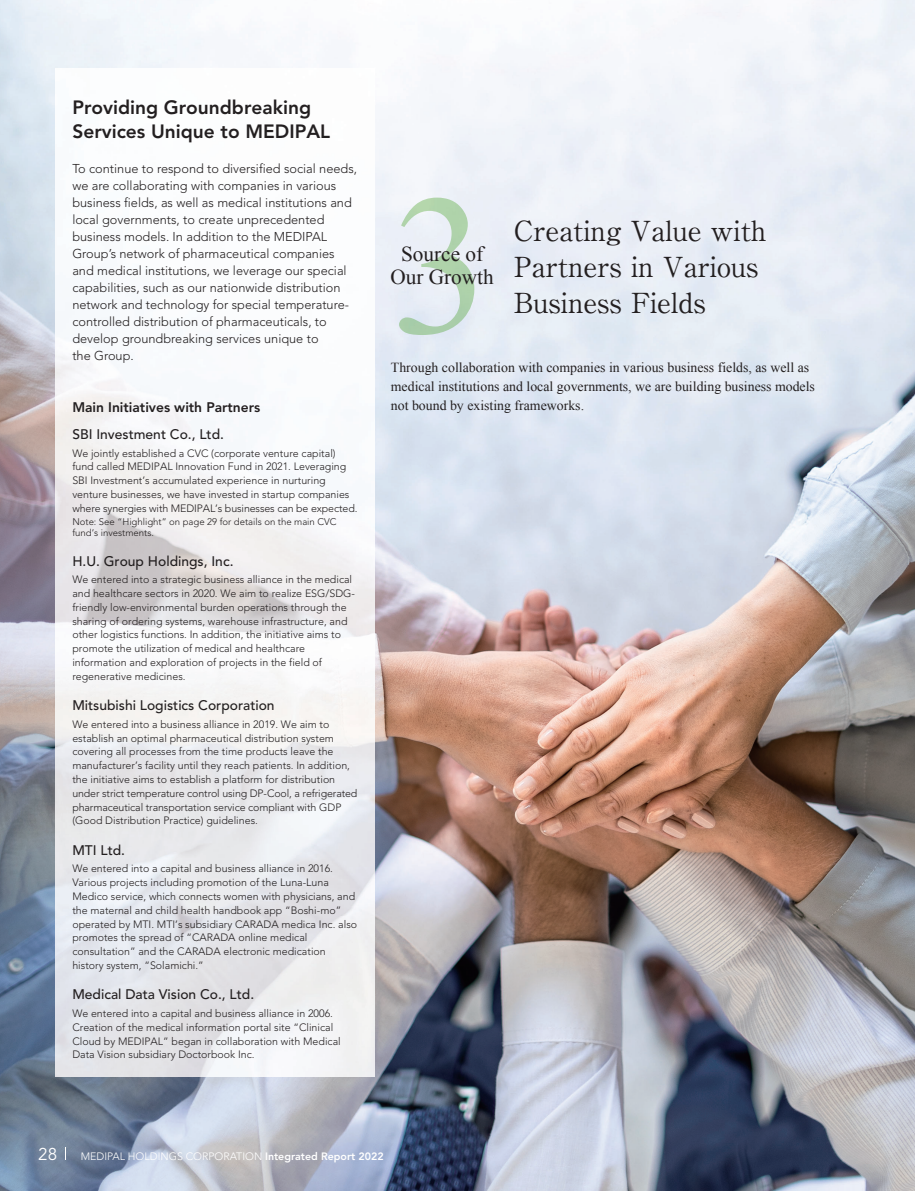
<style>
.page{position:relative;width:915px;height:1191px;background:#fff}
.page>*{position:absolute;margin:0;border:0;box-sizing:border-box;transform-origin:0 0}
.t1{font:27.6px/36.2px "A1 Mincho Std Bold 90 pv RKSJ H";color:#231f20}
.t2{font:21.3px/23.4px "Times New Roman";color:#231f20;text-align:center}
.t3{font:800 19.2px/24.5px "Avenir LT Std";color:#231f20}
.t4{font:16.95px "Avenir LT Std";color:#fff}
.t5{font:13.8px/19.2px "Times New Roman";color:#231f20}
.t6{font:500 13.8px "Avenir LT Std";color:#231f20}
.t7{font:800 13.8px "Avenir LT Std";color:#231f20}
.t8{font:300 12.75px/17px "Avenir LT Std";color:#231f20}
.t9{font:300 10.65px/13.8px "Avenir LT Std";color:#231f20}
.t10{font:300 10.65px "Avenir LT Std";color:#fff}
.t11{font:300 9.6px/11.7px "Avenir LT Std";color:#231f20}
.s1{font-weight:800}
</style>
<div class="page">
<img style="left:0;top:0;width:914px;height:1190px">
<img style="left:399px;top:198px;width:75px;height:137px">
<img style="left:55px;top:68px;width:319px;height:1008px">
<svg style="left:65px;top:1147px;width:1px;height:13px"></svg>
<h3 class="t3" style="left:72px;top:96px;width:259px">Providing Groundbreaking<br>Services Unique to MEDIPAL</h3>
<p class="t8" style="left:72px;top:161px;width:286px">To continue to respond to diversified social needs, we are collaborating with companies in various business fields, as well as medical institutions and local governments, to create unprecedented business models. In addition to the MEDIPAL Group’s network of pharmaceutical companies and medical institutions, we leverage our special capabilities, such as our nationwide distribution network and technology for special temperature&shy;controlled distribution of pharmaceuticals, to develop groundbreaking services unique to<br>the Group.</p>
<p class="t7" style="left:72px;top:401px;width:189px">Main Initiatives with Partners</p>
<p class="t6" style="left:72px;top:427px;width:153px">SBI Investment Co., Ltd.</p>
<p class="t9" style="left:72px;top:446px;width:286px">We jointly established a CVC (corporate venture capital) fund called MEDIPAL Innovation Fund in 2021. Leveraging SBI Investment’s accumulated experience in nurturing venture businesses, we have invested in startup companies where synergies with MEDIPAL’s businesses can be expected.</p>
<p class="t11" style="left:72px;top:516px;width:266px">Note: See “Highlight” on page 29 for details on the main CVC fund’s investments.</p>
<p class="t6" style="left:72px;top:554px;width:163px">H.U. Group Holdings, Inc.</p>
<p class="t9" style="left:72px;top:573px;width:284px">We entered into a strategic business alliance in the medical and healthcare sectors in 2020. We aim to realize ESG/SDG&shy;friendly low-environmental burden operations through the sharing of ordering systems, warehouse infrastructure, and other logistics functions. In addition, the initiative aims to promote the utilization of medical and healthcare information and exploration of projects in the field of regenerative medicines.</p>
<p class="t6" style="left:72px;top:698px;width:204px">Mitsubishi Logistics Corporation</p>
<p class="t9" style="left:72px;top:717px;width:286px">We entered into a business alliance in 2019. We aim to establish an optimal pharmaceutical distribution system covering all processes from the time products leave the manufacturer’s facility until they reach patients. In addition, the initiative aims to establish a platform for distribution under strict temperature control using DP-Cool, a refrigerated pharmaceutical transportation service compliant with GDP (Good Distribution Practice) guidelines.</p>
<p class="t6" style="left:72px;top:843px;width:54px">MTI Ltd.</p>
<p class="t9" style="left:72px;top:862px;width:286px">We entered into a capital and business alliance in 2016.<br>Various projects including promotion of the Luna-Luna Medico service, which connects women with physicians, and the maternal and child health handbook app “Boshi-mo” operated by MTI. MTI’s subsidiary CARADA medica Inc. also promotes the spread of “CARADA online medical consultation” and the CARADA electronic medication history system, “Solamichi.”</p>
<p class="t6" style="left:72px;top:988px;width:183px">Medical Data Vision Co., Ltd.</p>
<p class="t9" style="left:72px;top:1007px;width:270px">We entered into a capital and business alliance in 2006.<br>Creation of the medical information portal site “Clinical Cloud by MEDIPAL” began in collaboration with Medical Data Vision subsidiary Doctorbook Inc.</p>
<h2 class="t2" style="left:390px;top:242px;width:105px">Source of<br>Our Growth</h2>
<h1 class="t1" style="left:514px;top:216px;width:253px">Creating Value with<br>Partners in Various<br>Business Fields</h1>
<p class="t5" style="left:391px;top:358px;width:425px">Through collaboration with companies in various business fields, as well as medical institutions and local governments, we are building business models not bound by existing frameworks.</p>
<h3 class="t4" style="left:38px;top:1148px;width:20px">28</h3>
<p class="t10" style="left:81px;top:1151px;width:304px">MEDIPAL HOLDINGS CORPORATION <span class="s1">Integrated Report 2022</span></p>
</div>
